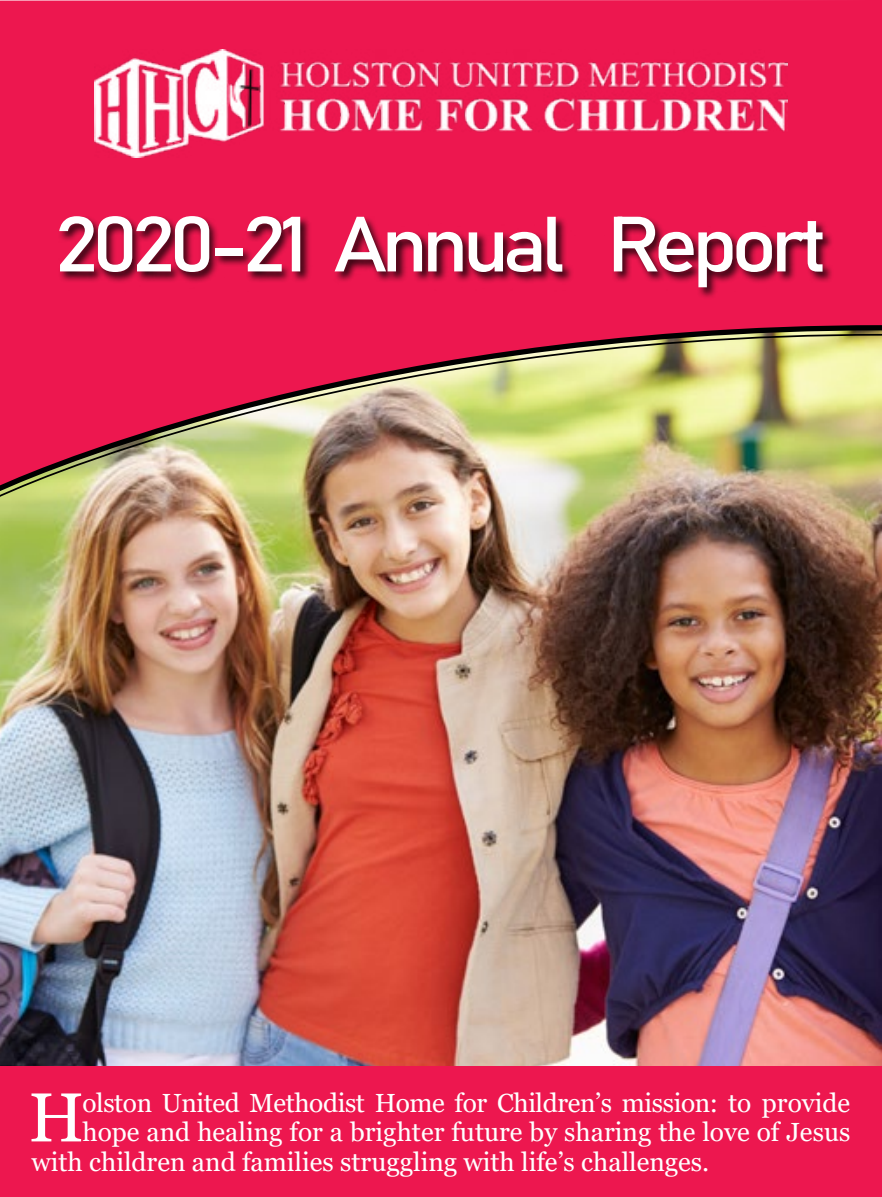
<style>
.page{position:relative;width:882px;height:1197px;background:#fff}
.page>*{position:absolute;margin:0;border:0;box-sizing:border-box;transform-origin:0 0}
.t1{font:77px "Bahnschrift";letter-spacing:-.08em;color:#fff;scale:1.1 1}
.t2{font:69.12px "Georgia";color:#fff}
.t3{font:26.25px "Georgia";color:#fff}
</style>
<div class="page">
<img style="left:0;top:499px;width:882px;height:567px">
<div style="left:0;top:1066px;width:882px;height:131px;background:#ed174f"></div>
<div style="left:0;top:0;width:882px;height:323px;background:#ed174f"></div>
<svg style="left:0;top:323px;width:882px;height:10px;background:#d41847"></svg>
<img style="left:0;top:333px;width:882px;height:166px">
<img style="left:94px;top:49px;width:694px;height:109px">
<div style="left:58px;top:216px;width:775px;height:84px;background:#000;opacity:.75"></div>
<h1 class="t1" style="left:55px;top:186px;width:704px">2020-21 Annual Report</h1>
<h2 class="t2" style="left:28px;top:1076px;width:58px">H</h2>
<p class="t3" style="left:82px;top:1087px;width:769px">olston United Methodist Home for Children’s mission: to provide</p>
<p class="t3" style="left:82px;top:1116px;width:769px">hope and healing for a brighter future by sharing the love of Jesus</p>
<p class="t3" style="left:31px;top:1146px;width:679px">with children and families struggling with life’s challenges.</p>
</div>
